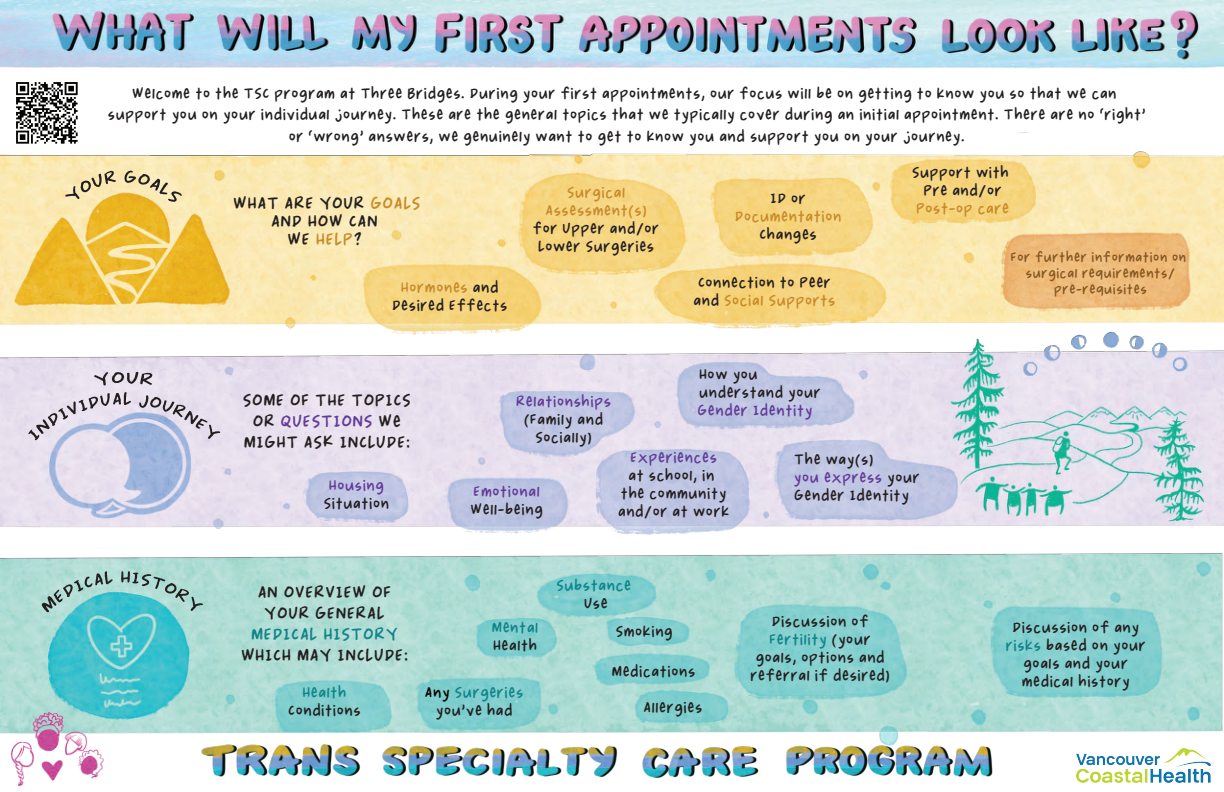
<style>
.page{position:relative;width:1224px;height:792px;background:#fff}
.page>*{position:absolute;margin:0;border:0;box-sizing:border-box;transform-origin:0 0}
.t1{font:21px/21px "Tiarejung";color:#231f20;text-align:center}
.t2{font:21px "Tiarejung";color:#108489}
.t3{font:18px/18px "Tiarejung";color:#231f20;text-align:center}
.t4{font:18px "Tiarejung";color:#633c97}
.t5{font:18px/18px "Tiarejung";color:#c98b2a;text-align:center}
.t6{font:18px/18px "Tiarejung";color:#108489;text-align:center}
.t7{font:16px/16px "Tiarejung";color:#875722;text-align:center}
.s1{color:#c98b2a}
.s2{color:#633c97}
.s3{color:#040503}
.s4{color:#231f20}
.s5{color:#108489}
</style>
<div class="page">
<img style="left:0;top:0;width:1224px;height:777px">
<svg style="left:65px;top:171px;width:51px;height:28px"></svg>
<svg style="left:124px;top:171px;width:58px;height:31px;background:#d9c691"></svg>
<svg style="left:94px;top:372px;width:58px;height:14px"></svg>
<svg style="left:28px;top:392px;width:103px;height:48px;background:#ccc9d9"></svg>
<svg style="left:139px;top:395px;width:81px;height:44px;background:#c1c1d4"></svg>
<img style="left:0;top:450px;width:725px;height:337px">
<img style="left:1075px;top:747px;width:137px;height:36px">
<img style="left:7px;top:73px;width:79px;height:80px">
<p class="t3" style="left:108px;top:83px;width:1040px;line-height:21.6px">Welcome to the TSC program at Three Bridges. During your first appointments, our focus will be on getting to know you so that we can support you on your individual journey. These are the general topics that we typically cover during an initial appointment. There are no ‘right’ or ‘wrong’ answers, we genuinely want to get to know you and support you on your journey.</p>
<p class="t1" style="left:233px;top:195px;width:190px;line-height:18px">WHAT ARE YOUR <span class="s1">GOALS<br></span>AND HOW CAN<br>WE <span class="s1">HELP</span>?</p>
<p class="t3" style="left:392px;top:279px;width:117px"><span class="s1">Hormones</span> and<br>Desired Effects</p>
<p class="t5" style="left:545px;top:185px;width:103px">Surgical<br>Assessment(s)</p>
<p class="t3" style="left:533px;top:221px;width:128px;text-align:left">for Upper and/or<br>Lower Surgeries</p>
<p class="t3" style="left:770px;top:191px;width:37px">ID or</p>
<p class="t5" style="left:735px;top:209px;width:109px">Documentation</p>
<p class="t3" style="left:759px;top:227px;width:60px">Changes</p>
<p class="t3" style="left:693px;top:275px;width:144px;text-align:left">Connection to Peer and <span class="s1">Social Supports</span></p>
<p class="t3" style="left:912px;top:164px;width:99px">Support with<br>Pre and/or</p>
<p class="t5" style="left:916px;top:200px;width:95px">Post-op care</p>
<p class="t7" style="left:1011px;top:250px;width:177px">For further information on surgical requirements/ pre-requisites</p>
<p class="t1" style="left:242px;top:391px;width:171px">SOME OF THE TOPICS<br>OR <span class="s2">QUESTIONS</span> We<br>MIGHT ASK INCLUDE:</p>
<p class="t4" style="left:329px;top:478px;width:57px">Housing</p>
<p class="t3" style="left:324px;top:496px;width:67px">Situation</p>
<p class="t4" style="left:516px;top:394px;width:97px">Relationships</p>
<p class="t3" style="left:524px;top:411px;width:81px">(Family and<br>Socially)</p>
<p class="t4" style="left:473px;top:484px;width:68px">Emotional</p>
<p class="t3" style="left:470px;top:501px;width:74px">Well-being</p>
<p class="t3" style="left:699px;top:367px;width:124px;text-align:left">How you understand your</p>
<p class="t4" style="left:697px;top:403px;width:117px">Gender Identity</p>
<p class="t4" style="left:630px;top:450px;width:89px">Experiences</p>
<p class="t3" style="left:618px;top:468px;width:113px">at school, in the community and/or at work</p>
<p class="t3" style="left:794px;top:452px;width:128px;text-align:left">The way(s)<br><span class="s2">you express</span> your<br>Gender Identity</p>
<p class="t1" style="left:257px;top:583px;width:136px">AN OVERVIEW OF<br>YOUR GENERAL</p>
<p class="t2" style="left:251px;top:626px;width:149px">MEDICAL HISTORY</p>
<p class="t1" style="left:241px;top:646px;width:169px">WHICH MAY INCLUDE:</p>
<p class="t6" style="left:302px;top:684px;width:46px">Health</p>
<p class="t3" style="left:288px;top:702px;width:75px">Conditions</p>
<p class="t6" style="left:491px;top:620px;width:49px">Mental</p>
<p class="t3" style="left:493px;top:638px;width:46px">Health</p>
<p class="t6" style="left:425px;top:684px;width:100px"><span class="s3">Any</span> Surgeries <span class="s4">you’ve had</span></p>
<p class="t6" style="left:556px;top:578px;width:77px">Substance</p>
<p class="t3" style="left:584px;top:596px;width:26px">Use</p>
<p class="t3" style="left:611px;top:613px;width:86px;line-height:39.6px;text-align:left">Smoking<br>Medications</p>
<p class="t3" style="left:643px;top:699px;width:61px">Allergies</p>
<p class="t3" style="left:750px;top:613px;width:141px">Discussion of<br><span class="s5">Fertility</span> (your goals, options and referral if desired)</p>
<p class="t3" style="left:1005px;top:619px;width:142px">Discussion of any <span class="s5">risks</span> based on your goals and your medical history</p>
</div>
